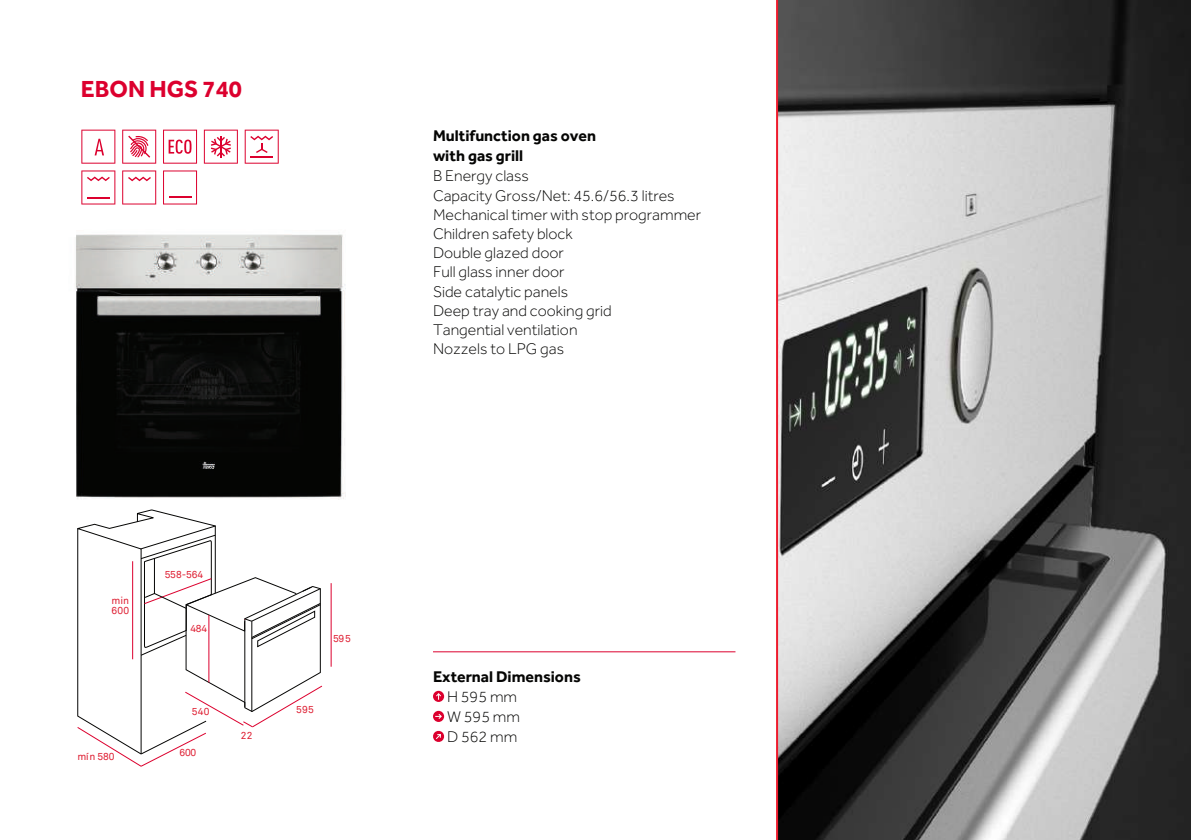
<style>
.page{position:relative;width:1191px;height:840px;background:#fff}
.page>*{position:absolute;margin:0;border:0;box-sizing:border-box;transform-origin:0 0}
.t1{font:700 24px "Effra";color:#dc002e}
.t2{font:300 16px/19.2px "Effra";color:#050504}
.t3{font:700 16px/19.2px "Effra";color:#050504}
.t4{font:10.2px/10.2px "Akkurat";color:#de1d31}
</style>
<div class="page">
<img style="left:75px;top:234px;width:271px;height:266px">
<hr style="left:433px;top:651px;width:302px;height:1px;background:#dc002e">
<svg style="left:433px;top:690px;width:11px;height:11px"></svg>
<svg style="left:435px;top:692px;width:7px;height:7px"></svg>
<svg style="left:433px;top:710px;width:11px;height:11px"></svg>
<svg style="left:435px;top:712px;width:7px;height:7px"></svg>
<svg style="left:433px;top:730px;width:11px;height:11px"></svg>
<hr style="left:331px;top:582px;width:1px;height:84px;background:#dc002e">
<svg style="left:77px;top:509px;width:245px;height:257px"></svg>
<svg style="left:81px;top:129px;width:34px;height:34px"></svg>
<svg style="left:122px;top:129px;width:34px;height:34px"></svg>
<svg style="left:163px;top:129px;width:34px;height:34px"></svg>
<svg style="left:204px;top:129px;width:34px;height:34px"></svg>
<svg style="left:245px;top:129px;width:34px;height:35px"></svg>
<svg style="left:81px;top:170px;width:34px;height:34px"></svg>
<svg style="left:122px;top:170px;width:34px;height:34px"></svg>
<svg style="left:163px;top:170px;width:34px;height:34px"></svg>
<svg style="left:776px;top:0;width:415px;height:839px;background:#797878"></svg>
<h1 class="t1" style="left:81px;top:74px;width:163px">EBON HGS 740</h1>
<p class="t3" style="left:433px;top:126px;width:165px">Multifunction gas oven with gas grill</p>
<p class="t2" style="left:433px;top:166px;width:270px">B Energy class<br>Capacity Gross/Net: 45.6/56.3 litres<br>Mechanical timer with stop programmer<br>Children safety block<br>Double glazed door<br>Full glass inner door<br>Side catalytic panels<br>Deep tray and cooking grid<br>Tangential ventilation<br>Nozzels to LPG gas</p>
<p class="t4" style="left:111px;top:595px;width:19px">min<br>600</p>
<p class="t4" style="left:165px;top:569px;width:40px">558-564</p>
<p class="t4" style="left:190px;top:623px;width:18px">484</p>
<p class="t4" style="left:192px;top:705px;width:19px">540</p>
<p class="t4" style="left:77px;top:750px;width:38px">mín 580</p>
<p class="t4" style="left:180px;top:747px;width:18px">600</p>
<p class="t4" style="left:241px;top:730px;width:13px">22</p>
<p class="t4" style="left:333px;top:633px;width:19px">595</p>
<p class="t4" style="left:296px;top:703px;width:19px">595</p>
<p class="t3" style="left:433px;top:666px;width:149px">External Dimensions</p>
<p class="t2" style="left:447px;top:686px;width:75px;line-height:20px">H 595 mm<br>W 595 mm<br>D 562 mm</p>
</div>
